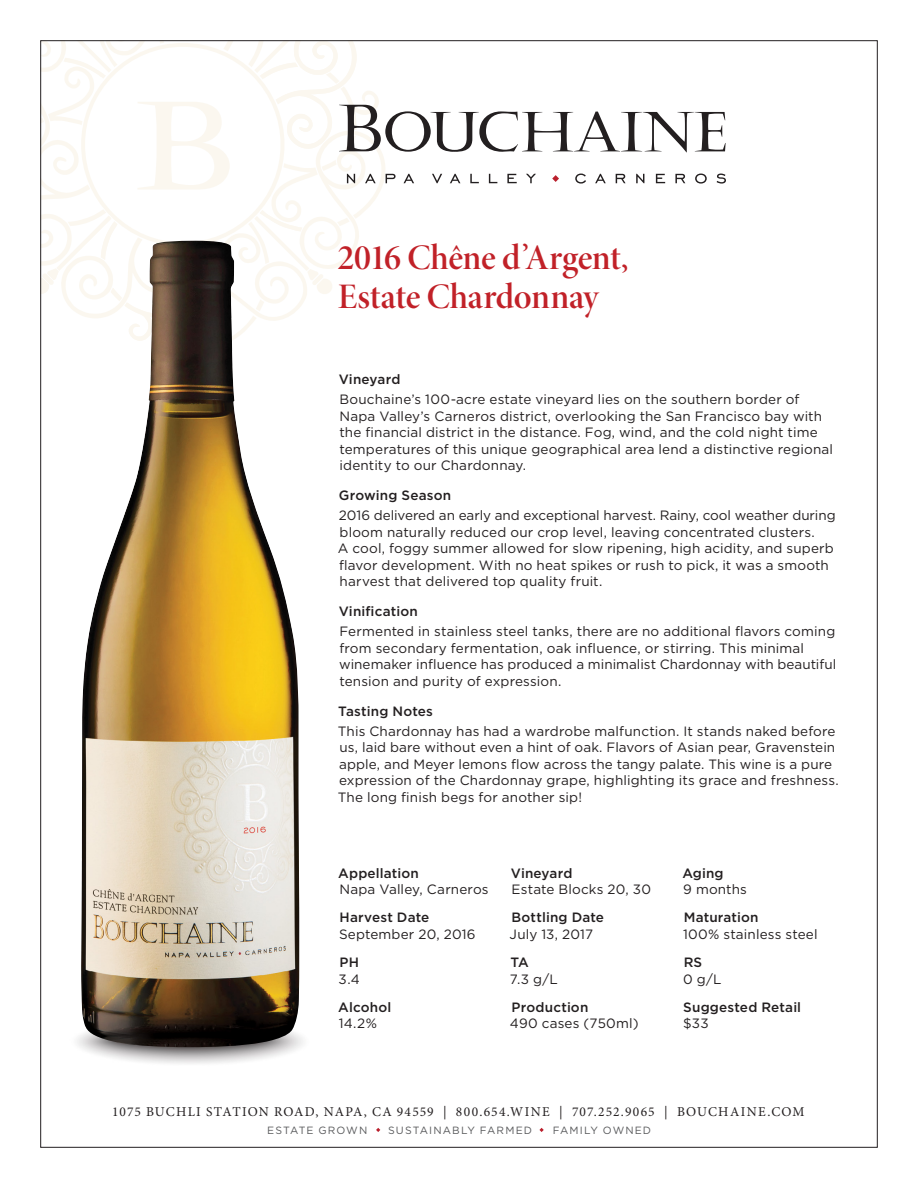
<style>
.page{position:relative;width:918px;height:1188px;background:#fff}
.page>*{position:absolute;margin:0;border:0;box-sizing:border-box;transform-origin:0 0}
.t1{font:36px/39px "Minion Pro Semibold Disp";letter-spacing:-.015em;color:#c12128}
.t2{font:13.5px/16.5px "Gotham";letter-spacing:.01em;color:#231f20}
.t3{font:500 13.5px "Gotham";letter-spacing:.01em;color:#231f20}
.t4{font:13.5px "Minion Pro";letter-spacing:.09em;color:#231f20}
.t5{font:10.5px "Gotham";letter-spacing:.105em;color:#58595b}
</style>
<div class="page">
<img style="left:77px;top:1036px;width:226px;height:28px">
<img style="left:81px;top:347px;width:218px;height:700px">
<svg style="left:42px;top:42px;width:684px;height:305px"></svg>
<svg style="left:376px;top:1128px;width:4px;height:4px"></svg>
<svg style="left:539px;top:1128px;width:5px;height:4px"></svg>
<h1 class="t1" style="left:337px;top:239px;width:293px">2016 Chêne d’Argent,<br>Estate Chardonnay</h1>
<p class="t3" style="left:339px;top:371px;width:63px">Vineyard</p>
<p class="t2" style="left:339px;top:391px;width:495px">Bouchaine’s 100-acre estate vineyard lies on the southern border of Napa Valley’s Carneros district, overlooking the San Francisco bay with the financial district in the distance. Fog, wind, and the cold night time temperatures of this unique geographical area lend a distinctive regional identity to our Chardonnay.</p>
<p class="t3" style="left:339px;top:487px;width:114px">Growing Season</p>
<p class="t2" style="left:338px;top:507px;width:499px">2016 delivered an early and exceptional harvest. Rainy, cool weather during bloom naturally reduced our crop level, leaving concentrated clusters.<br>A cool, foggy summer allowed for slow ripening, high acidity, and superb flavor development. With no heat spikes or rush to pick, it was a smooth harvest that delivered top quality fruit.</p>
<p class="t3" style="left:339px;top:603px;width:81px">Vinification</p>
<p class="t2" style="left:339px;top:623px;width:499px">Fermented in stainless steel tanks, there are no additional flavors coming from secondary fermentation, oak influence, or stirring. This minimal winemaker influence has produced a minimalist Chardonnay with beautiful tension and purity of expression.</p>
<p class="t3" style="left:338px;top:702px;width:96px">Tasting Notes</p>
<p class="t2" style="left:338px;top:722px;width:503px">This Chardonnay has had a wardrobe malfunction. It stands naked before us, laid bare without even a hint of oak. Flavors of Asian pear, Gravenstein apple, and Meyer lemons flow across the tangy palate. This wine is a pure expression of the Chardonnay grape, highlighting its grace and freshness.<br>The long finish begs for another sip!</p>
<p class="t3" style="left:338px;top:864px;width:82px">Appellation</p>
<p class="t2" style="left:339px;top:881px;width:151px">Napa Valley, Carneros</p>
<p class="t3" style="left:340px;top:909px;width:91px">Harvest Date</p>
<p class="t2" style="left:339px;top:926px;width:138px">September 20, 2016</p>
<p class="t3" style="left:340px;top:953px;width:21px">PH</p>
<p class="t2" style="left:339px;top:970px;width:23px">3.4</p>
<p class="t3" style="left:338px;top:998px;width:55px">Alcohol</p>
<p class="t2" style="left:339px;top:1015px;width:40px">14.2%</p>
<p class="t3" style="left:511px;top:864px;width:63px">Vineyard</p>
<p class="t2" style="left:512px;top:881px;width:141px">Estate Blocks 20, 30</p>
<p class="t3" style="left:512px;top:909px;width:94px">Bottling Date</p>
<p class="t2" style="left:510px;top:926px;width:85px">July 13, 2017</p>
<p class="t3" style="left:510px;top:953px;width:20px">TA</p>
<p class="t2" style="left:510px;top:970px;width:49px">7.3 g/L</p>
<p class="t3" style="left:512px;top:998px;width:78px">Production</p>
<p class="t2" style="left:510px;top:1015px;width:130px">490 cases (750ml)</p>
<p class="t3" style="left:682px;top:864px;width:43px">Aging</p>
<p class="t2" style="left:683px;top:881px;width:65px">9 months</p>
<p class="t3" style="left:684px;top:909px;width:76px">Maturation</p>
<p class="t2" style="left:683px;top:926px;width:136px">100% stainless steel</p>
<p class="t3" style="left:684px;top:953px;width:20px">RS</p>
<p class="t2" style="left:683px;top:970px;width:40px">0 g/L</p>
<p class="t3" style="left:683px;top:998px;width:119px">Suggested Retail</p>
<p class="t2" style="left:683px;top:1015px;width:27px">$33</p>
<p class="t4" style="left:112px;top:1104px;width:694px">1075 BUCHLI STATION ROAD, NAPA, CA 94559 | 800.654.WINE | 707.252.9065 | BOUCHAINE.COM</p>
<p class="t5" style="left:267px;top:1124px;width:102px">ESTATE GROWN</p>
<p class="t5" style="left:388px;top:1124px;width:145px">SUSTAINABLY FARMED</p>
<p class="t5" style="left:553px;top:1124px;width:100px">FAMILY OWNED</p>
</div>
